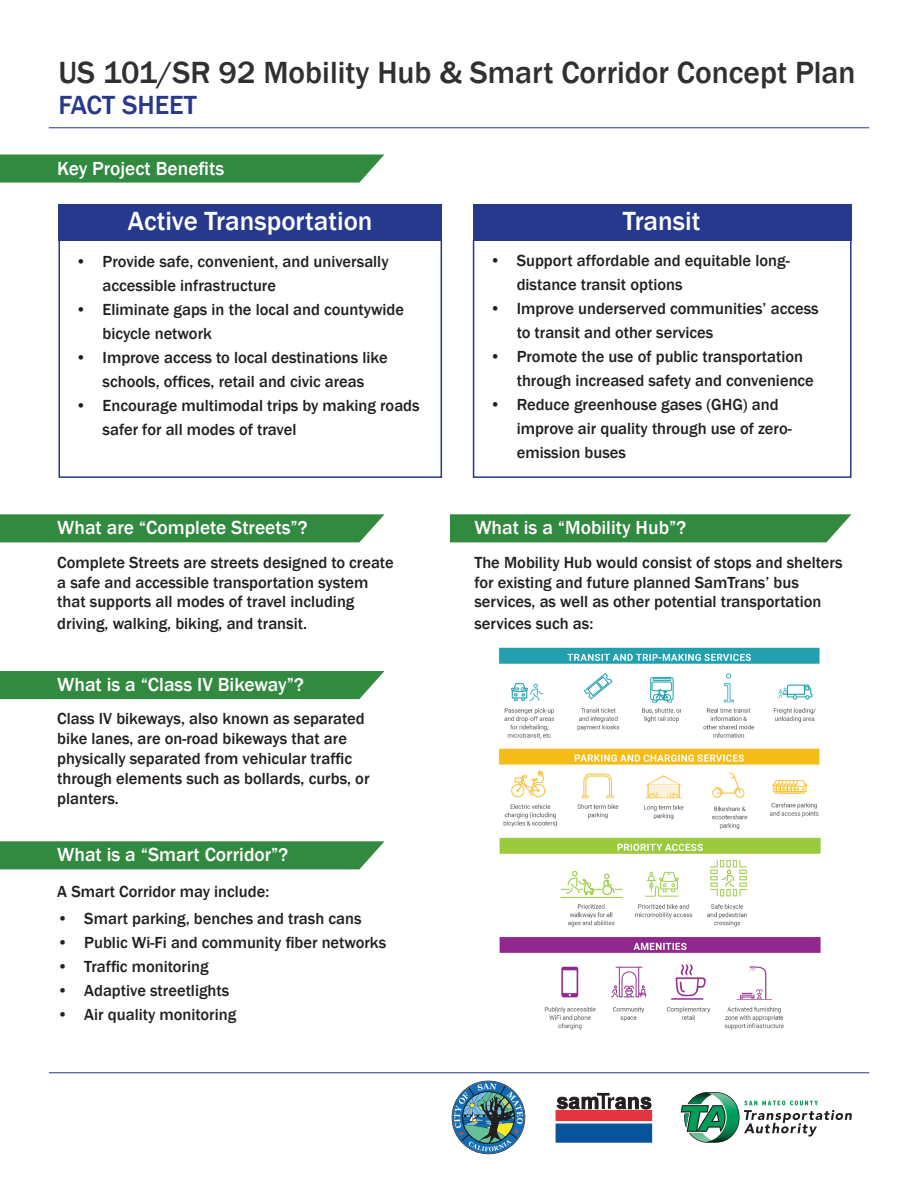
<style>
.page{position:relative;width:918px;height:1188px;background:#fff}
.page>*{position:absolute;margin:0;border:0;box-sizing:border-box;transform-origin:0 0}
.t1{font:500 31.5px "Franklin Gothic";color:#312f30}
.t2{font:500 27px "Franklin Gothic";color:#fff}
.t3{font:500 27px "Franklin Gothic";color:#26398d}
.t4{font:500 19.5px "Franklin Gothic";color:#fff}
.t5{font:500 16.5px/24px "Franklin Gothic";color:#231f20}
</style>
<div class="page">
<hr style="left:49px;top:127px;width:820px;height:1px;background:#26398d">
<svg style="left:0;top:154px;width:384px;height:29px;background:#3e904b"></svg>
<div style="left:58px;top:204px;width:384px;height:36px;background:#26398d"></div>
<div style="left:58px;top:239px;width:384px;height:239px;border:2px solid #26398d"></div>
<div style="left:473px;top:204px;width:379px;height:36px;background:#26398d"></div>
<div style="left:473px;top:239px;width:379px;height:239px;border:2px solid #26398d"></div>
<svg style="left:0;top:514px;width:385px;height:28px;background:#3b8e48"></svg>
<div style="left:0;top:671px;width:384px;height:28px;background:#328940"></div>
<svg style="left:0;top:841px;width:385px;height:28px;background:#3a8e48"></svg>
<div style="left:450px;top:514px;width:402px;height:28px;background:#328940"></div>
<img style="left:498px;top:647px;width:323px;height:383px">
<hr style="left:49px;top:1072px;width:820px;height:1px;background:#26398d">
<img style="left:451px;top:1081px;width:75px;height:74px">
<svg style="left:556px;top:1093px;width:96px;height:50px"></svg>
<svg style="left:681px;top:1092px;width:171px;height:51px"></svg>
<h1 class="t1" style="left:58px;top:53px;width:799px">US 101/SR 92 Mobility Hub &amp; Smart Corridor Concept Plan</h1>
<h2 class="t3" style="left:58px;top:89px;width:140px">FACT SHEET</h2>
<p class="t4" style="left:57px;top:156px;width:169px">Key Project Benefits</p>
<p class="t2" style="left:128px;top:205px;width:246px">Active Transportation</p>
<p class="t5" style="left:103px;top:250px;width:288px;text-indent:-27px">• Provide safe, convenient, and universally accessible infrastructure</p>
<p class="t5" style="left:103px;top:298px;width:303px;text-indent:-27px">• Eliminate gaps in the local and countywide bicycle network</p>
<p class="t5" style="left:76px;top:346px;width:314px;text-align:center">• Improve access to local destinations like schools, offices, retail and civic areas</p>
<p class="t5" style="left:103px;top:394px;width:319px;text-indent:-27px">• Encourage multimodal trips by making roads safer for all modes of travel</p>
<p class="t4" style="left:57px;top:516px;width:252px">What are “Complete Streets”?</p>
<p class="t5" style="left:57px;top:553px;width:338px;line-height:19.8px">Complete Streets are streets designed to create a safe and accessible transportation system that supports all modes of travel including</p>
<p class="t5" style="left:57px;top:612px;width:251px">driving, walking, biking, and transit.</p>
<p class="t4" style="left:57px;top:673px;width:248px">What is a “Class IV Bikeway”?</p>
<p class="t5" style="left:57px;top:709px;width:314px;line-height:19.8px">Class IV bikeways, also known as separated bike lanes, are on-road bikeways that are physically separated from vehicular traffic through elements such as bollards, curbs, or planters.</p>
<p class="t4" style="left:57px;top:843px;width:233px">What is a “Smart Corridor”?</p>
<p class="t5" style="left:57px;top:879px;width:214px">A Smart Corridor may include:</p>
<p class="t5" style="left:57px;top:907px;width:306px">• Smart parking, benches and trash cans</p>
<p class="t5" style="left:57px;top:931px;width:330px">• Public Wi-Fi and community fiber networks</p>
<p class="t5" style="left:57px;top:955px;width:153px">• Traffic monitoring</p>
<p class="t5" style="left:57px;top:979px;width:174px">• Adaptive streetlights</p>
<p class="t5" style="left:57px;top:1003px;width:180px">• Air quality monitoring</p>
<p class="t2" style="left:623px;top:205px;width:79px">Transit</p>
<p class="t5" style="left:517px;top:249px;width:275px;text-indent:-27px">• Support affordable and equitable long&shy;distance transit options</p>
<p class="t5" style="left:517px;top:297px;width:303px;text-indent:-27px">• Improve underserved communities’ access to transit and other services</p>
<p class="t5" style="left:517px;top:345px;width:299px;text-indent:-27px">• Promote the use of public transportation through increased safety and convenience</p>
<p class="t5" style="left:517px;top:393px;width:277px;text-indent:-27px">• Reduce greenhouse gases (GHG) and improve air quality through use of zero&shy;emission buses</p>
<p class="t4" style="left:474px;top:516px;width:213px">What is a “Mobility Hub”?</p>
<p class="t5" style="left:474px;top:553px;width:370px;line-height:19.8px">The Mobility Hub would consist of stops and shelters for existing and future planned SamTrans’ bus services, as well as other potential transportation</p>
<p class="t5" style="left:474px;top:612px;width:120px">services such as:</p>
</div>
